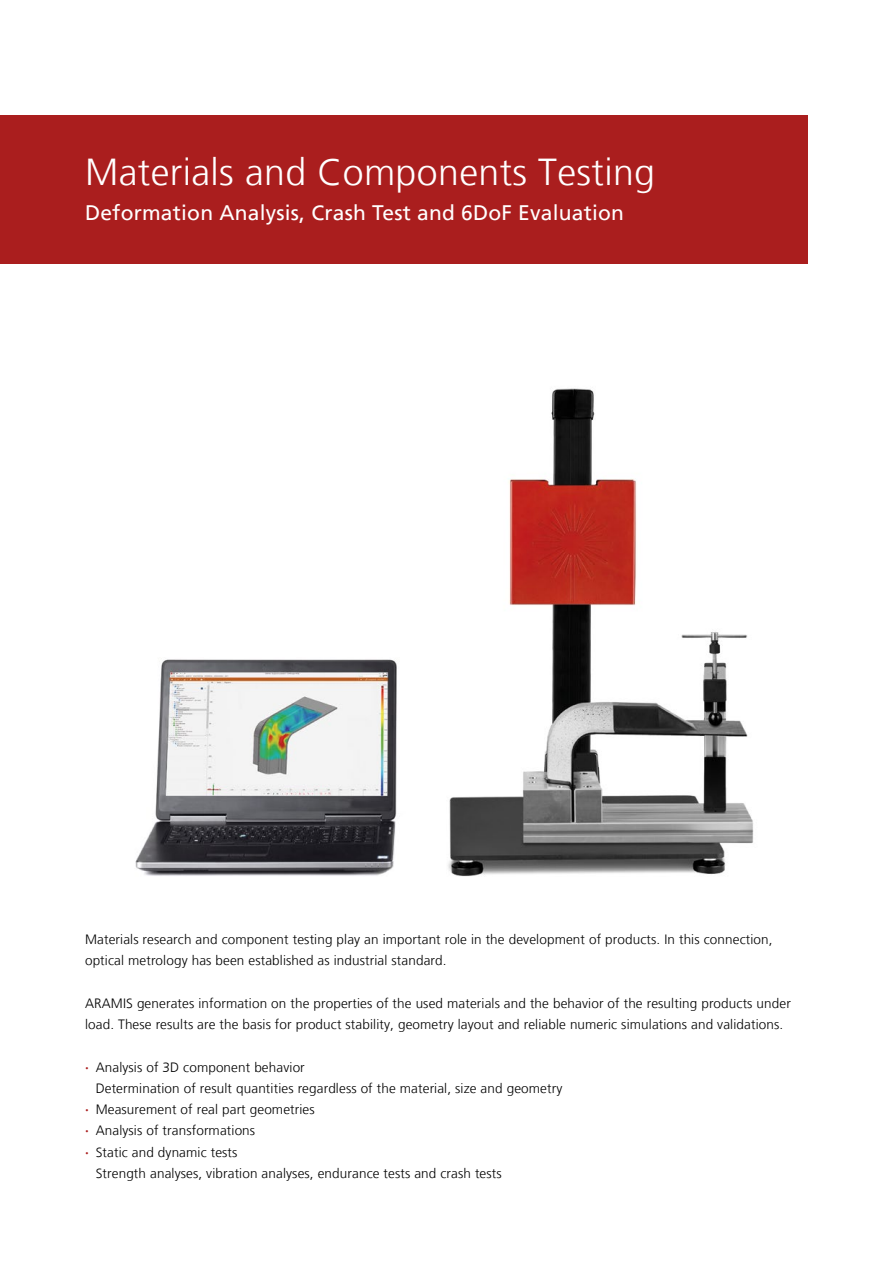
<style>
.page{position:relative;width:893px;height:1263px;background:#fff}
.page>*{position:absolute;margin:0;border:0;box-sizing:border-box;transform-origin:0 0}
.t1{font:300 37.5px "Frutiger LT";letter-spacing:.01em;color:#fff}
.t2{font:21px "Frutiger LT";letter-spacing:.01em;color:#fff}
.t3{font:300 13.5px/21.3px "Frutiger LT";letter-spacing:.01em;color:#000}
.s1{font-weight:700;color:#aa1e1e}
</style>
<div class="page">
<div style="left:0;top:115px;width:808px;height:149px;background:#aa1e1e"></div>
<img style="left:135px;top:388px;width:619px;height:489px">
<h1 class="t1" style="left:85px;top:151px;width:572px">Materials and Components Testing</h1>
<h2 class="t2" style="left:85px;top:200px;width:540px">Deformation Analysis, Crash Test and 6DoF Evaluation</h2>
<p class="t3" style="left:85px;top:929px;width:689px">Materials research and component testing play an important role in the development of products. In this connection, optical metrology has been established as industrial standard.</p>
<p class="t3" style="left:85px;top:993px;width:707px">ARAMIS generates information on the properties of the used materials and the behavior of the resulting products under load. These results are the basis for product stability, geometry layout and reliable numeric simulations and validations.</p>
<p class="t3" style="left:85px;top:1056px;width:221px"><span class="s1">·</span> Analysis of 3D component behavior</p>
<p class="t3" style="left:96px;top:1078px;width:468px">Determination of result quantities regardless of the material, size and geometry</p>
<p class="t3" style="left:85px;top:1099px;width:231px"><span class="s1">·</span> Measurement of real part geometries</p>
<p class="t3" style="left:85px;top:1120px;width:172px"><span class="s1">·</span> Analysis of transformations</p>
<p class="t3" style="left:85px;top:1141px;width:154px"><span class="s1">·</span> Static and dynamic tests</p>
<p class="t3" style="left:96px;top:1163px;width:408px">Strength analyses, vibration analyses, endurance tests and crash tests</p>
</div>
